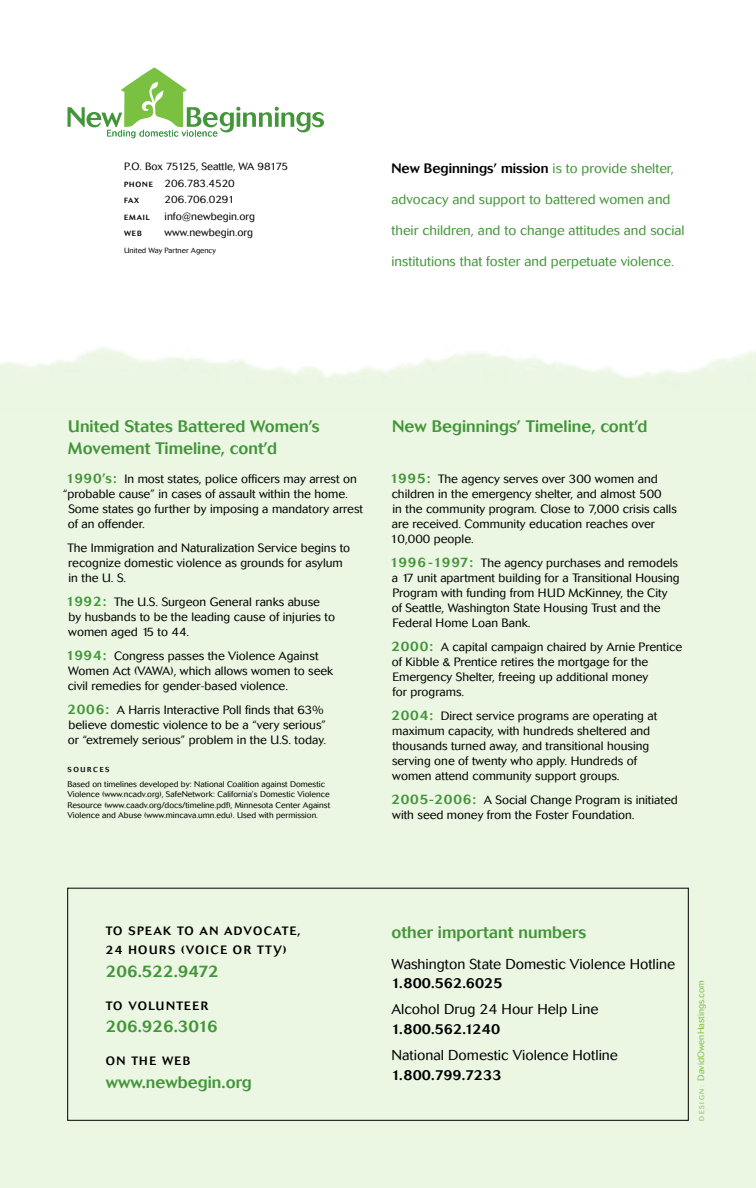
<style>
.page{position:relative;width:756px;height:1188px;background:#fff}
.page>*{position:absolute;margin:0;border:0;box-sizing:border-box;transform-origin:0 0}
.t1{font:500 16.5px/22.5px "Cosmos";color:#439539}
.t2{font:300 14.25px "Cosmos";color:#000}
.t3{font:500 14.25px "Cosmos";color:#000}
.t4{font:300 13.5px "Cosmos";color:#439539}
.t5{font:500 13.5px "Cosmos";color:#000}
.t6{font:300 12px/15px "Cosmos";color:#000}
.t7{font:500 12px/19.5px "Cosmos";letter-spacing:.1em;color:#000}
.t8{font:300 10.5px/16.5px "Cosmos";color:#000}
.t9{font:300 9px "Cosmos";color:#7ac142}
.t10{font:300 8.25px/10.5px "Cosmos";color:#000}
.t11{font:300 7.5px "Cosmos";color:#000}
.t12{font:500 7.5px "Cosmos";letter-spacing:.11em;color:#000}
.t13{font:500 7.2px "Cosmos";letter-spacing:.22em;color:#000}
.s1{font-weight:500;font-size:7.5px}
.s2{font-weight:300;color:#439539}
.s3{font-weight:500;font-size:13.5px;color:#439539}
.s4{font-size:6.75px}
</style>
<div class="page">
<div style="left:0;top:410px;width:756px;height:778px;background:#ebf6e3"></div>
<svg style="left:68px;top:68px;width:256px;height:70px"></svg>
<p class="t8" style="left:124px;top:159px;width:165px">P.O. Box 75125, Seattle, WA 98175<br><span class="s1">P hone</span> 206.783.4520</p>
<p class="t12" style="left:124px;top:196px;width:17px">Fax</p>
<p class="t8" style="left:165px;top:192px;width:71px">206.706.0291</p>
<p class="t12" style="left:124px;top:213px;width:27px">Email</p>
<p class="t8" style="left:165px;top:208px;width:92px">info@newbegin.org</p>
<p class="t12" style="left:124px;top:229px;width:18px">Web</p>
<p class="t8" style="left:165px;top:225px;width:90px">www.newbegin.org</p>
<p class="t11" style="left:124px;top:246px;width:94px">United Way Partner Agency</p>
<p class="t5" style="left:392px;top:160px;width:284px">New Beginnings’ mission <span class="s2">is to provide shelter,</span></p>
<p class="t4" style="left:392px;top:192px;width:280px">advocacy and support to battered women and</p>
<p class="t4" style="left:392px;top:223px;width:295px">their children, and to change attitudes and social</p>
<p class="t4" style="left:392px;top:254px;width:284px">institutions that foster and perpetuate violence.</p>
<h1 class="t1" style="left:68px;top:415px;width:253px">United States Battered Women’s<br>Movement Timeline, cont’d</h1>
<p class="t6" style="left:66px;top:471px;width:292px"><span class="s3">1990’s:</span> In most states, police officers may arrest on</p>
<p class="t6" style="left:63px;top:486px;width:286px">“probable cause” in cases of assault within the home.</p>
<p class="t6" style="left:68px;top:501px;width:296px">Some states go further by imposing a mandatory arrest</p>
<p class="t6" style="left:68px;top:516px;width:79px">of an offender.</p>
<p class="t6" style="left:67px;top:540px;width:284px">The Immigration and Naturalization Service begins to recognize domestic violence as grounds for asylum in the U. S.</p>
<p class="t6" style="left:66px;top:594px;width:270px"><span class="s3">1992:</span> The U.S. Surgeon General ranks abuse by husbands to be the leading cause of injuries to women aged 15 to 44.</p>
<p class="t6" style="left:66px;top:648px;width:268px"><span class="s3">1994:</span> Congress passes the Violence Against<br>Women Act (VAWA), which allows women to seek civil remedies for gender-based violence.</p>
<p class="t6" style="left:68px;top:702px;width:260px"><span class="s3">2006:</span> A Harris Interactive Poll finds that 63% believe domestic violence to be a “very serious” or “extremely serious” problem in the U.S. today.</p>
<p class="t13" style="left:68px;top:765px;width:44px">Sou rces</p>
<p class="t10" style="left:68px;top:779px;width:264px">Based on timelines developed by: National Coalition against Domestic Violence (www.ncadv.org), SafeNetwork: California’s Domestic Violence Resource (www.caadv.org/docs/timeline.pdf), Minnesota Center Against Violence and Abuse (www.mincava.umn.edu). Used with permission.</p>
<h1 class="t1" style="left:392px;top:415px;width:257px">New Beginnings’ Timeline, cont’d</h1>
<p class="t6" style="left:390px;top:471px;width:288px"><span class="s3">1995:</span> The agency serves over 300 women and children in the emergency shelter, and almost 500<br>in the community program. Close to 7,000 crisis calls are received. Community education reaches over 10,000 people.</p>
<p class="t6" style="left:390px;top:555px;width:291px"><span class="s3">1996 -1997:</span> The agency purchases and remodels a 17 unit apartment building for a Transitional Housing Program with funding from HUD McKinney, the City<br>of Seattle, Washington State Housing Trust and the Federal Home Loan Bank.</p>
<p class="t6" style="left:392px;top:639px;width:292px"><span class="s3">2000:</span> A capital campaign chaired by Arnie Prentice of Kibble &amp; Prentice retires the mortgage for the Emergency Shelter, freeing up additional money<br>for programs.</p>
<p class="t6" style="left:392px;top:708px;width:267px"><span class="s3">2004:</span> Direct service programs are operating at maximum capacity, with hundreds sheltered and thousands turned away, and transitional housing serving one of twenty who apply. Hundreds of women attend community support groups.</p>
<p class="t6" style="left:392px;top:792px;width:288px"><span class="s3">2005-2006:</span> A Social Change Program is initiated with seed money from the Foster Foundation.</p>
<p class="t7" style="left:106px;top:921px;width:196px">To speak to an advocate,<br>24 hou rs (voice or TTY</p>
<p class="t7" style="left:283px;top:940px;width:5px">)</p>
<h1 class="t1" style="left:106px;top:960px;width:115px">206.522.9472</h1>
<p class="t7" style="left:106px;top:996px;width:104px">To volu nteer</p>
<h1 class="t1" style="left:106px;top:1015px;width:113px">206.926.3016</h1>
<p class="t7" style="left:106px;top:1051px;width:85px">On the web</p>
<h1 class="t1" style="left:106px;top:1071px;width:148px">www.newbegin.org</h1>
<h1 class="t1" style="left:392px;top:921px;width:196px">other important numbers</h1>
<p class="t2" style="left:392px;top:956px;width:285px">Washington State Domestic Violence Hotline</p>
<p class="t3" style="left:392px;top:975px;width:113px">1.800.562.6025</p>
<p class="t2" style="left:392px;top:1001px;width:208px">Alcohol Drug 24 Hour Help Line</p>
<p class="t3" style="left:392px;top:1021px;width:110px">1.800.562.1240</p>
<p class="t2" style="left:392px;top:1047px;width:228px">National Domestic Violence Hotline</p>
<p class="t3" style="left:392px;top:1066px;width:112px">1.800.799.7233</p>
<p class="t9" style="left:696px;top:1120px;width:142px;rotate:-90deg"><span class="s4">D E S I G N :</span> DavidOwenHastings.com</p>
</div>
